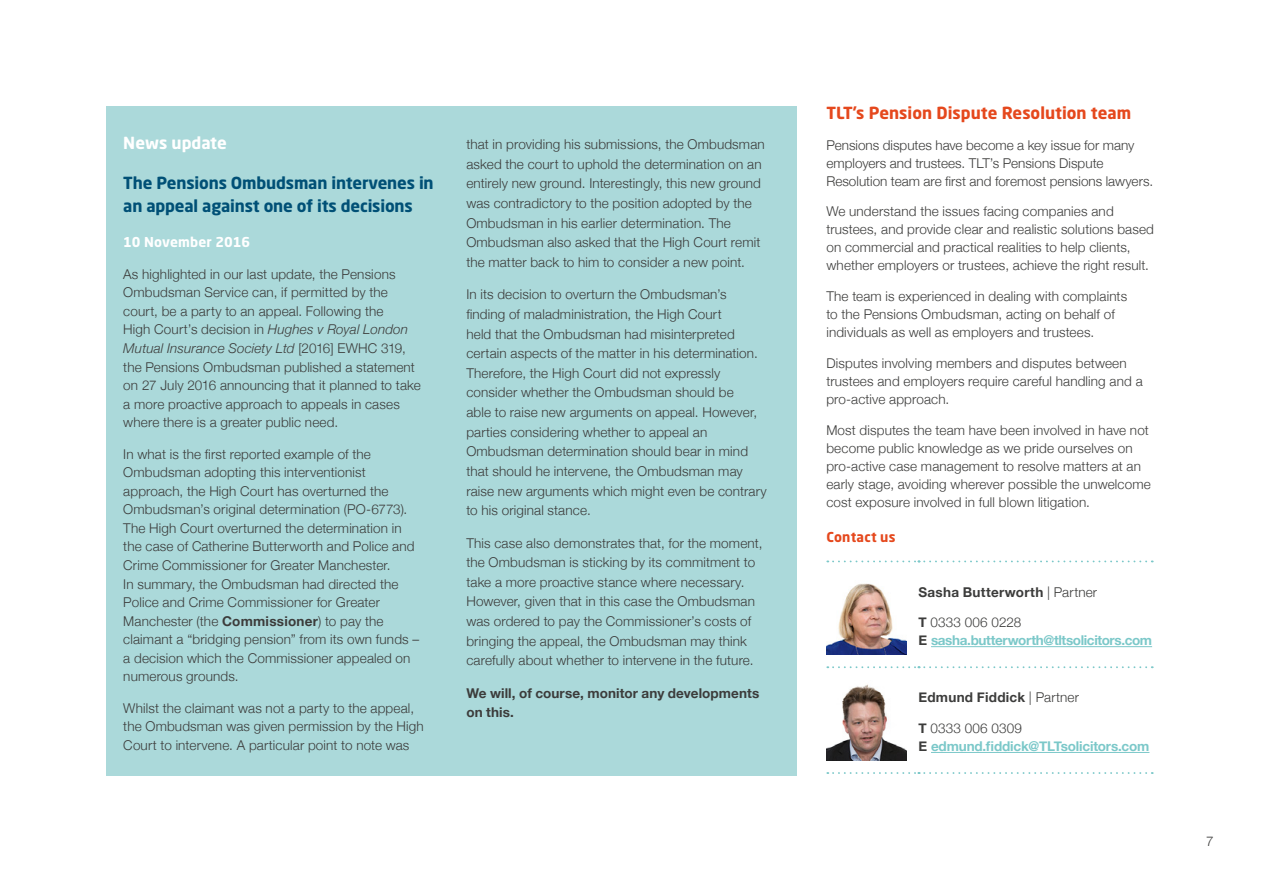
<style>
.page{position:relative;width:1263px;height:893px;background:#fff}
.page>*{position:absolute;margin:0;border:0;box-sizing:border-box;transform-origin:0 0}
.t1{font:700 16.5px/23.1px "Neo Sans Std";letter-spacing:-.01em;color:#005076}
.t2{font:700 16.5px "Neo Sans Std";color:#e5481d}
.t3{font:700 16.5px "Neo Sans Std";color:#fff}
.t4{font:300 13.5px/19.6px "Helvetica Neue";letter-spacing:.01em;color:#3c3c3b}
.t5{font:700 13.5px/18px "Helvetica Neue";letter-spacing:-.02em;color:#7bc8c9}
.t6{font:700 13.5px/19.6px "Helvetica Neue";letter-spacing:.01em;color:#3c3c3b}
.t7{font:700 13.5px "Neo Sans Std";letter-spacing:.005em;color:#fff}
.t8{font:700 13.5px "Neo Sans Std";letter-spacing:.015em;color:#e5481d}
.s1{font-style:italic}
.s2{font-weight:700}
.s3{font-weight:300}
.s4{color:#3c3c3b}
.s5{font-weight:300;color:#3c3c3b}
</style>
<div class="page">
<div style="left:106px;top:106px;width:691px;height:669px;background:#abd9da"></div>
<svg style="left:827px;top:560px;width:326px;height:2px"></svg>
<svg style="left:827px;top:666px;width:326px;height:2px"></svg>
<svg style="left:827px;top:772px;width:326px;height:2px"></svg>
<img style="left:826px;top:583px;width:81px;height:71px">
<hr style="left:931px;top:646px;width:221px;height:1px;background:#7bc8c9">
<img style="left:826px;top:684px;width:81px;height:76px">
<hr style="left:931px;top:752px;width:218px;height:1px;background:#7bc8c9">
<p class="t3" style="left:123px;top:132px;width:105px">News update</p>
<p class="t1" style="left:123px;top:171px;width:312px">The Pensions Ombudsman intervenes in an appeal against one of its decisions</p>
<p class="t7" style="left:123px;top:234px;width:128px">10 November 2016</p>
<p class="t4" style="left:123px;top:264px;width:299px;line-height:18.6px">As highlighted in our last update, the Pensions Ombudsman Service can, if permitted by the court, be a party to an appeal. Following the<br>High Court’s decision in <span class="s1">Hughes v Royal London Mutual Insurance Society Ltd</span> [2016] EWHC 319, the Pensions Ombudsman published a statement on 27 July 2016 announcing that it planned to take a more proactive approach to appeals in cases where there is a greater public need.</p>
<p class="t4" style="left:123px;top:443px;width:297px;line-height:18.6px">In what is the first reported example of the Ombudsman adopting this interventionist approach, the High Court has overturned the Ombudsman’s original determination (PO-6773).<br>The High Court overturned the determination in the case of Catherine Butterworth and Police and Crime Commissioner for Greater Manchester.<br>In summary, the Ombudsman had directed the Police and Crime Commissioner for Greater Manchester (the <span class="s2">Commissioner</span>) to pay the claimant a “bridging pension” from its own funds – a decision which the Commissioner appealed on numerous grounds.</p>
<p class="t4" style="left:123px;top:698px;width:302px;line-height:18.6px">Whilst the claimant was not a party to the appeal, the Ombudsman was given permission by the High<br>Court to intervene. A particular point to note was</p>
<p class="t4" style="left:466px;top:133px;width:300px">that in providing his submissions, the Ombudsman asked the court to uphold the determination on an entirely new ground. Interestingly, this new ground was contradictory to the position adopted by the Ombudsman in his earlier determination. The Ombudsman also asked that the High Court remit the matter back to him to consider a new point.</p>
<p class="t4" style="left:466px;top:284px;width:302px">In its decision to overturn the Ombudsman’s finding of maladministration, the High Court<br>held that the Ombudsman had misinterpreted certain aspects of the matter in his determination.<br>Therefore, the High Court did not expressly consider whether the Ombudsman should be<br>able to raise new arguments on appeal. However, parties considering whether to appeal an Ombudsman determination should bear in mind that should he intervene, the Ombudsman may raise new arguments which might even be contrary to his original stance.</p>
<p class="t4" style="left:466px;top:532px;width:298px">This case also demonstrates that, for the moment, the Ombudsman is sticking by its commitment to take a more proactive stance where necessary.<br>However, given that in this case the Ombudsman was ordered to pay the Commissioner’s costs of bringing the appeal, the Ombudsman may think carefully about whether to intervene in the future.</p>
<p class="t6" style="left:466px;top:683px;width:295px">We will, of course, monitor any developments on this.</p>
<p class="t2" style="left:826px;top:102px;width:306px">TLT’s Pension Dispute Resolution team</p>
<p class="t4" style="left:826px;top:135px;width:328px;line-height:18px">Pensions disputes have become a key issue for many employers and trustees. TLT’s Pensions Dispute<br>Resolution team are first and foremost pensions lawyers.</p>
<p class="t4" style="left:826px;top:202px;width:329px;line-height:18px">We understand the issues facing companies and trustees, and provide clear and realistic solutions based on commercial and practical realities to help clients, whether employers or trustees, achieve the right result.</p>
<p class="t4" style="left:826px;top:286px;width:302px;line-height:18px">The team is experienced in dealing with complaints to the Pensions Ombudsman, acting on behalf of individuals as well as employers and trustees.</p>
<p class="t4" style="left:826px;top:353px;width:318px;line-height:18px">Disputes involving members and disputes between trustees and employers require careful handling and a pro-active approach.</p>
<p class="t4" style="left:826px;top:420px;width:326px;line-height:18px">Most disputes the team have been involved in have not become public knowledge as we pride ourselves on pro-active case management to resolve matters at an early stage, avoiding wherever possible the unwelcome cost exposure involved in full blown litigation.</p>
<p class="t8" style="left:826px;top:528px;width:71px">Contact us</p>
<p class="t6" style="left:918px;top:582px;width:180px">Sasha Butterworth <span class="s3">| Partner</span></p>
<p class="t5" style="left:918px;top:614px;width:235px"><span class="s4">T</span> <span class="s5">0333 006 0228<br></span><span class="s4">E</span> sasha.butterworth@tltsolicitors.com</p>
<p class="t6" style="left:918px;top:688px;width:162px">Edmund Fiddick <span class="s3">| Partner</span></p>
<p class="t5" style="left:918px;top:720px;width:232px"><span class="s4">T</span> <span class="s5">0333 006 0309<br></span><span class="s4">E</span> edmund.fiddick@TLTsolicitors.com</p>
<p class="t4" style="left:1206px;top:831px;width:9px">7</p>
</div>
